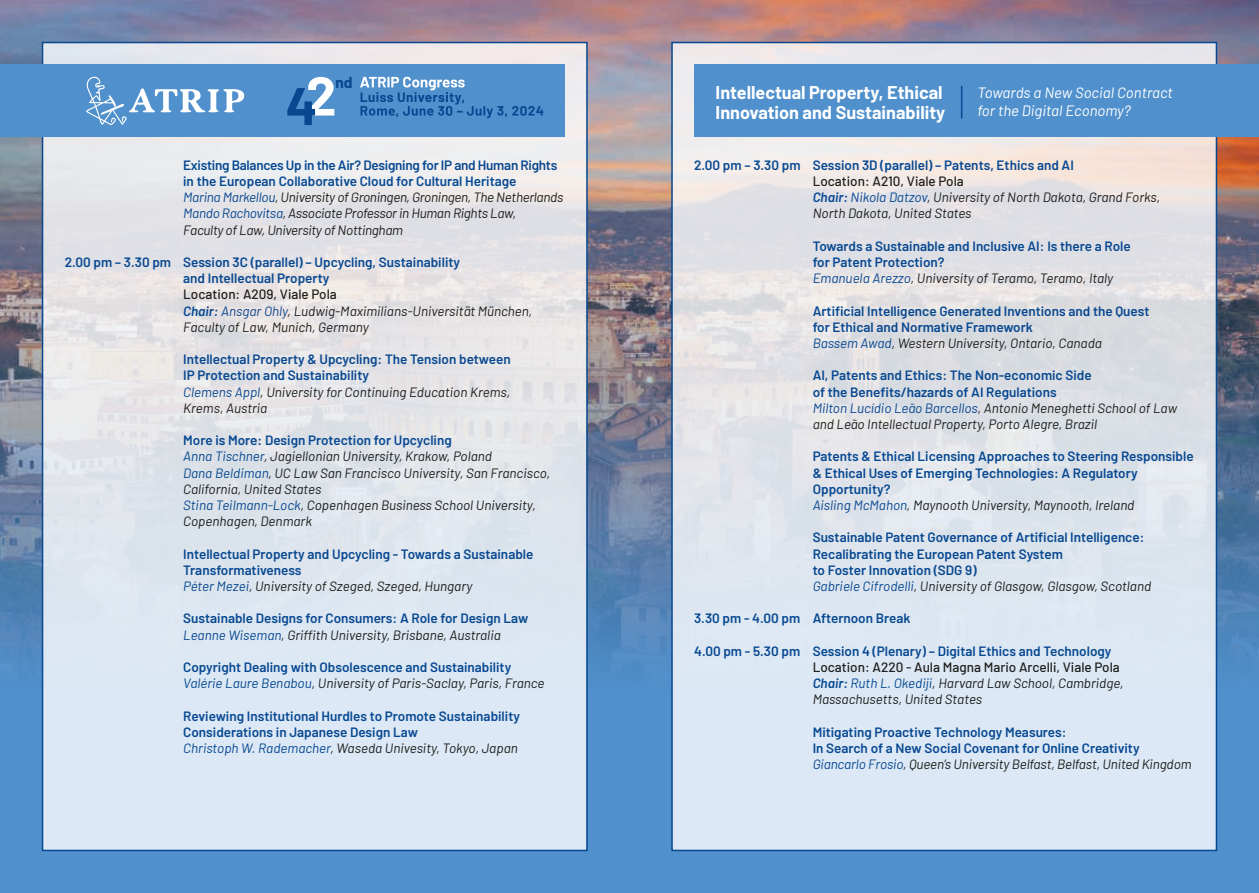
<style>
.page{position:relative;width:1259px;height:893px;background:#fff}
.page>*{position:absolute;margin:0;border:0;box-sizing:border-box;transform-origin:0 0}
.t1{font:700 18px/19.5px "Barlow";color:#fff}
.t2{font:700 15.45px "Barlow";color:#074891}
.t3{font:italic 15px/18px "Barlow";color:#fff}
.t4{font:600 13.5px/16.2px "Barlow";color:#074891}
.t5{font:italic 13.5px/16.2px "Barlow";color:#1d1d1b}
.t6{font:italic 13.5px/16.2px "Barlow";letter-spacing:-.02em;color:#1d1d1b}
.s1{font-weight:600;font-style:normal;color:#074891}
.s2{color:#074891}
.s3{font-weight:500;font-style:normal}
.s4{font-weight:600;color:#074891}
.s5{font-weight:400;font-style:italic}
.s6{font-weight:400;font-style:italic;color:#1d1d1b}
</style>
<div class="page">
<img style="left:0;top:0;width:1259px;height:893px">
<div style="left:43px;top:43px;width:544px;height:807px;background:linear-gradient(to bottom,#ede7e6,#d8e6f4)"></div>
<svg style="left:674px;top:45px;width:540px;height:803px;background:#dfe4eb"></svg>
<div style="left:0;top:65px;width:565px;height:72px;background:#5090cd"></div>
<svg style="left:86px;top:76px;width:159px;height:49px"></svg>
<svg style="left:360px;top:77px;width:183px;height:41px"></svg>
<svg style="left:287px;top:77px;width:47px;height:48px"></svg>
<div style="left:694px;top:65px;width:565px;height:72px;background:#5090cd"></div>
<hr style="left:961px;top:86px;width:1px;height:33px;background:#074891">
<p class="t2" style="left:335px;top:71px;width:19px">nd</p>
<p class="t6" style="left:183px;top:156px;width:382px"><span class="s1">Existing Balances Up in the Air? Designing for IP and Human Rights in the European Collaborative Cloud for Cultural Heritage<br></span><span class="s2">Marina Markellou</span>, University of Groningen, Groningen, The Netherlands <span class="s2">Mando Rachovitsa</span>, Associate Professor in Human Rights Law,<br>Faculty of Law, University of Nottingham</p>
<p class="t4" style="left:183px;top:253px;width:278px;text-indent:-119px">2.00 pm – 3.30 pm Session 3C (parallel) – Upcycling, Sustainability and Intellectual Property</p>
<p class="t5" style="left:183px;top:285px;width:350px"><span class="s3">Location: A209, Viale Pola<br></span><span class="s4">Chair:</span> <span class="s2">Ansgar Ohly</span>, Ludwig-Maximilians-Universität München,<br>Faculty of Law, Munich, Germany</p>
<p class="t4" style="left:183px;top:350px;width:329px">Intellectual Property &amp; Upcycling: The Tension between IP Protection and Sustainability<br><span class="s5">Clemens Appl</span><span class="s6">, University for Continuing Education Krems, Krems, Austria</span></p>
<p class="t5" style="left:183px;top:431px;width:368px"><span class="s1">More is More: Design Protection for Upcycling<br></span><span class="s2">Anna Tischner</span>, Jagiellonian University, Krakow, Poland<br><span class="s2">Dana Beldiman</span>, UC Law San Francisco University, San Francisco, California, United States<br><span class="s2">Stina Teilmann-Lock</span>, Copenhagen Business School University, Copenhagen, Denmark</p>
<p class="t4" style="left:183px;top:545px;width:352px">Intellectual Property and Upcycling - Towards a Sustainable<br>Transformativeness<br><span class="s5">Péter Mezei</span><span class="s6">, University of Szeged, Szeged, Hungary</span></p>
<p class="t4" style="left:183px;top:609px;width:347px">Sustainable Designs for Consumers: A Role for Design Law<br><span class="s5">Leanne Wiseman</span><span class="s6">, Griffith University, Brisbane, Australia</span></p>
<p class="t4" style="left:183px;top:658px;width:363px">Copyright Dealing with Obsolescence and Sustainability<br><span class="s5">Valérie Laure Benabou</span><span class="s6">, University of Paris-Saclay, Paris, France</span></p>
<p class="t4" style="left:183px;top:707px;width:338px">Reviewing Institutional Hurdles to Promote Sustainability<br>Considerations in Japanese Design Law<br><span class="s5">Christoph W. Rademacher</span><span class="s6">, Waseda Univesity, Tokyo, Japan</span></p>
<h1 class="t1" style="left:715px;top:81px;width:231px">Intellectual Property, Ethical<br>Innovation and Sustainability</h1>
<p class="t3" style="left:977px;top:83px;width:197px">Towards a New Social Contract for the Digital Economy?</p>
<p class="t4" style="left:694px;top:156px;width:381px">2.00 pm – 3.30 pm Session 3D (parallel) – Patents, Ethics and AI</p>
<p class="t5" style="left:812px;top:172px;width:349px"><span class="s3">Location: A210, Viale Pola<br></span><span class="s4">Chair:</span> <span class="s2">Nikola Datzov</span>, University of North Dakota, Grand Forks,<br>North Dakota, United States</p>
<p class="t4" style="left:812px;top:237px;width:320px">Towards a Sustainable and Inclusive AI: Is there a Role for Patent Protection?<br><span class="s5">Emanuela Arezzo</span><span class="s6">, University of Teramo, Teramo, Italy</span></p>
<p class="t4" style="left:812px;top:302px;width:338px">Artificial Intelligence Generated Inventions and the Quest for Ethical and Normative Framework<br><span class="s5">Bassem Awad</span><span class="s6">, Western University, Ontario, Canada</span></p>
<p class="t4" style="left:812px;top:366px;width:366px">AI, Patents and Ethics: The Non-economic Side<br>of the Benefits/hazards of AI Regulations<br><span class="s5">Milton Lucídio Leão Barcellos</span><span class="s6">, Antonio Meneghetti School of Law and Leão Intellectual Property, Porto Alegre, Brazil</span></p>
<p class="t4" style="left:812px;top:447px;width:382px">Patents &amp; Ethical Licensing Approaches to Steering Responsible &amp; Ethical Uses of Emerging Technologies: A Regulatory Opportunity?<br><span class="s5">Aisling McMahon</span><span class="s6">, Maynooth University, Maynooth, Ireland</span></p>
<p class="t4" style="left:812px;top:528px;width:340px">Sustainable Patent Governance of Artificial Intelligence:<br>Recalibrating the European Patent System<br>to Foster Innovation (SDG 9)<br><span class="s5">Gabriele Cifrodelli</span><span class="s6">, University of Glasgow, Glasgow, Scotland</span></p>
<p class="t4" style="left:694px;top:609px;width:218px">3.30 pm - 4.00 pm Afternoon Break</p>
<p class="t4" style="left:694px;top:642px;width:419px">4.00 pm - 5.30 pm Session 4 (Plenary) – Digital Ethics and Technology</p>
<p class="t5" style="left:812px;top:658px;width:312px"><span class="s3">Location: A220 - Aula Magna Mario Arcelli, Viale Pola<br></span><span class="s4">Chair:</span> <span class="s2">Ruth L. Okediji</span>, Harvard Law School, Cambridge,<br>Massachusetts, United States</p>
<p class="t4" style="left:812px;top:723px;width:380px">Mitigating Proactive Technology Measures:<br>In Search of a New Social Covenant for Online Creativity<br><span class="s5">Giancarlo Frosio</span><span class="s6">, Queen’s University Belfast, Belfast, United Kingdom</span></p>
</div>
